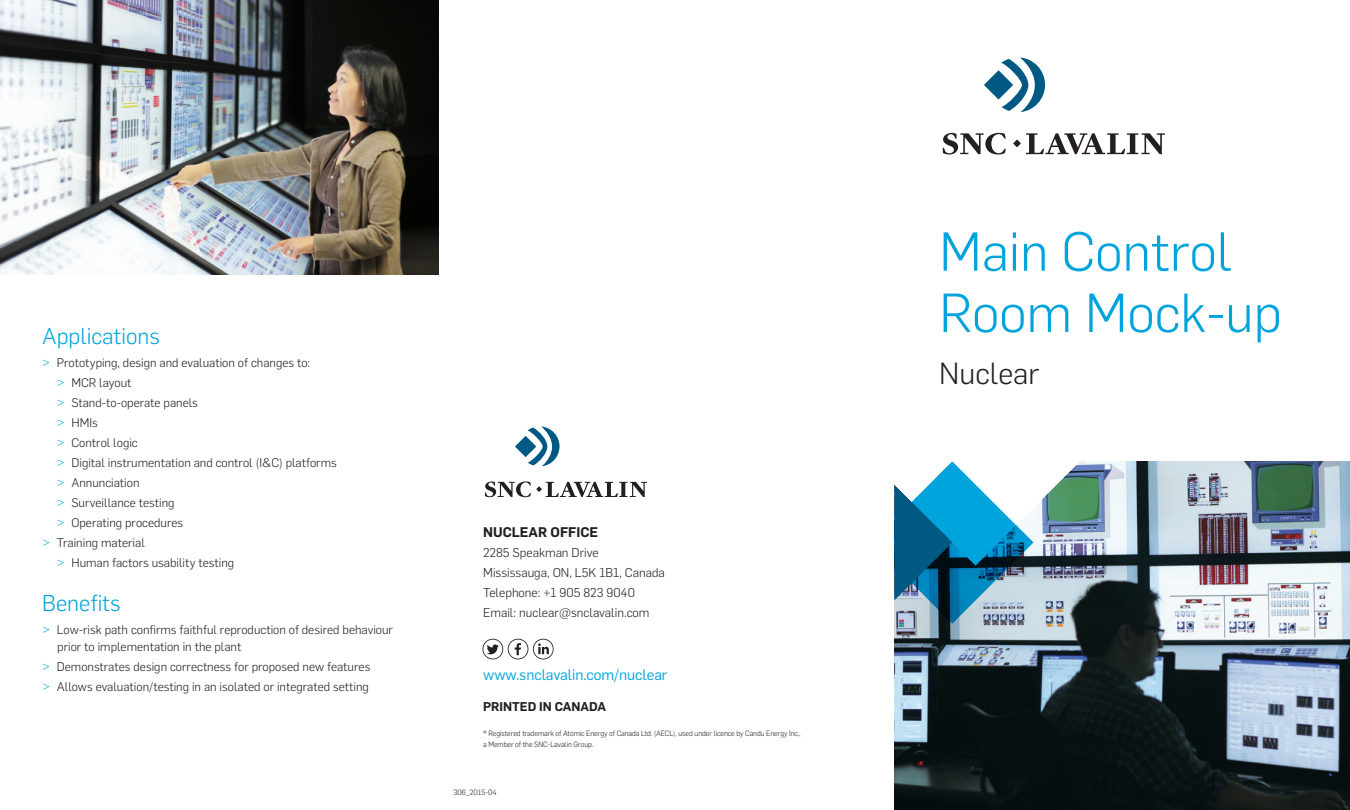
<style>
.page{position:relative;width:1350px;height:810px;background:#fff}
.page>*{position:absolute;margin:0;border:0;box-sizing:border-box;transform-origin:0 0}
.t1{font:300 53.75px/61.2px "Flama";color:#00a4dc}
.t2{font:300 30px "Flama";color:#231f20}
.Subs{font:300 22.5px "Flama";color:#00a4dc}
.t3{font:15px "Flama";letter-spacing:-.005em;color:#00a4dc}
.Intro{font:600 13.75px "Flama";color:#231f20}
.Body_After_subs{font:300 12.5px/20px "Flama";color:#231f20}
.Intro-2{font:600 12.5px "Flama";color:#231f20}
.t4{font:300 12.25px/17.5px "Flama";color:#231f20}
.Body_After_subs-2{font:300 7.5px/10.6px "Flama";letter-spacing:-.01em;color:#231f20}
.s1{font-size:13.75px;color:#00a4dc}
</style>
<div class="page">
<img style="left:894px;top:461px;width:456px;height:349px">
<svg style="left:894px;top:461px;width:186px;height:163px"></svg>
<img style="left:0;top:0;width:439px;height:275px">
<svg style="left:482px;top:639px;width:72px;height:20px"></svg>
<svg style="left:515px;top:427px;width:45px;height:39px"></svg>
<svg style="left:485px;top:481px;width:162px;height:16px"></svg>
<svg style="left:984px;top:58px;width:61px;height:54px"></svg>
<svg style="left:1013px;top:133px;width:152px;height:21px"></svg>
<svg style="left:943px;top:133px;width:63px;height:22px"></svg>
<p class="Subs" style="left:42px;top:321px;width:119px">Applications</p>
<p class="t4" style="left:42px;top:353px;width:270px"><span class="s1">&gt;</span> Prototyping, design and evaluation of changes to:</p>
<p class="t4" style="left:57px;top:373px;width:76px"><span class="s1">&gt;</span> MCR layout</p>
<p class="t4" style="left:57px;top:393px;width:143px"><span class="s1">&gt;</span> Stand-to-operate panels</p>
<p class="t4" style="left:57px;top:413px;width:43px"><span class="s1">&gt;</span> HMIs</p>
<p class="t4" style="left:57px;top:433px;width:83px"><span class="s1">&gt;</span> Control logic</p>
<p class="t4" style="left:57px;top:453px;width:282px"><span class="s1">&gt;</span> Digital instrumentation and control (I&amp;C) platforms</p>
<p class="t4" style="left:57px;top:473px;width:84px"><span class="s1">&gt;</span> Annunciation</p>
<p class="t4" style="left:57px;top:493px;width:119px"><span class="s1">&gt;</span> Surveillance testing</p>
<p class="t4" style="left:57px;top:513px;width:128px"><span class="s1">&gt;</span> Operating procedures</p>
<p class="t4" style="left:42px;top:533px;width:104px"><span class="s1">&gt;</span> Training material</p>
<p class="t4" style="left:57px;top:553px;width:179px"><span class="s1">&gt;</span> Human factors usability testing</p>
<p class="Subs" style="left:42px;top:588px;width:80px">Benefits</p>
<p class="t4" style="left:57px;top:620px;width:337px;text-indent:-15px"><span class="s1">&gt;</span> Low-risk path confirms faithful reproduction of desired behaviour prior to implementation in the plant</p>
<p class="t4" style="left:42px;top:657px;width:330px"><span class="s1">&gt;</span> Demonstrates design correctness for proposed new features</p>
<p class="t4" style="left:42px;top:677px;width:328px"><span class="s1">&gt;</span> Allows evaluation/testing in an isolated or integrated setting</p>
<p class="Intro" style="left:483px;top:522px;width:117px">NUCLEAR OFFICE</p>
<p class="Body_After_subs" style="left:483px;top:542px;width:183px">2285 Speakman Drive<br>Mississauga, ON, L5K 1B1, Canada<br>Telephone: +1 905 823 9040<br>Email: nuclear@snclavalin.com</p>
<p class="t3" style="left:483px;top:664px;width:186px">www.snclavalin.com/nuclear</p>
<p class="Intro-2" style="left:483px;top:697px;width:125px">PRINTED IN CANADA</p>
<p class="Body_After_subs-2" style="left:483px;top:728px;width:319px">® Registered trademark of Atomic Energy of Canada Ltd. (AECL), used under licence by Candu Energy Inc., a Member of the SNC-Lavalin Group.</p>
<p class="Body_After_subs-2" style="left:453px;top:787px;width:45px">306_2015-04</p>
<p class="t1" style="left:939px;top:218px;width:344px">Main Control<br>Room Mock-up</p>
<p class="t2" style="left:939px;top:354px;width:102px">Nuclear</p>
</div>
